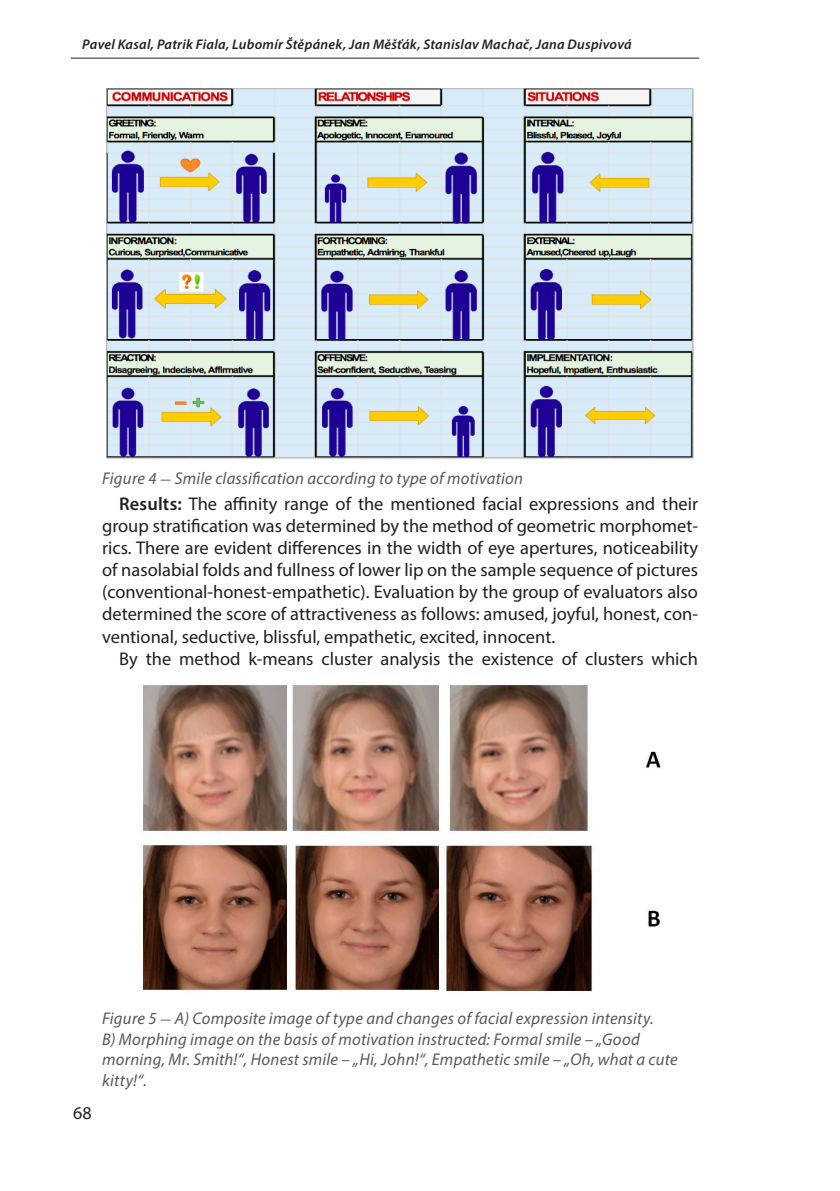
<style>
.page{position:relative;width:840px;height:1191px;background:#fff}
.page>*{position:absolute;margin:0;border:0;box-sizing:border-box;transform-origin:0 0}
.zakladni{font:18.4px/22px "Myriad Pro";color:#231f20;text-align:justify}
.t1{font:18px "Myriad Pro";color:#231f20}
.t2{font:italic 17px/20.4px "Myriad Pro";letter-spacing:.015em;color:#57585a}
.t3{font:italic 600 14px "Myriad Pro";letter-spacing:.02em;color:#231f20}
.s1{font-family:"Minion Pro"}
.s2{font-weight:600}
</style>
<div class="page">
<hr style="left:71px;top:58px;width:627px;height:1px;background:#231f20">
<img style="left:106px;top:88px;width:588px;height:371px">
<img style="left:142px;top:683px;width:519px;height:309px">
<p class="t3" style="left:82px;top:35px;width:550px">Pavel Kasal, Patrik Fiala, Lubomír Štěpánek, Jan Měšťák, Stanislav Machač, Jana Duspivová</p>
<p class="t2" style="left:102px;top:468px;width:422px">Figure 4 <span class="s1">-</span> Smile classification according to type of motivation</p>
<p class="zakladni" style="left:102px;top:492px;width:597px;text-indent:17px"><span class="s2">Results:</span> The affinity range of the mentioned facial expressions and their group stratification was determined by the method of geometric morphomet&shy;rics. There are evident differences in the width of eye apertures, noticeability of nasolabial folds and fullness of lower lip on the sample sequence of pictures (conventional-honest-empathetic). Evaluation by the group of evaluators also determined the score of attractiveness as follows: amused, joyful, honest, con&shy;ventional, seductive, blissful, empathetic, excited, innocent.</p>
<p class="zakladni" style="left:119px;top:647px;width:580px">By the method k-means cluster analysis the existence of clusters which</p>
<p class="t1" style="left:73px;top:1102px;width:20px">68</p>
<p class="t2" style="left:102px;top:1008px;width:576px">Figure 5 <span class="s1">-</span> A) Composite image of type and changes of facial expression intensity.<br>B) Morphing image on the basis of motivation instructed: Formal smile – „Good morning, Mr. Smith!“, Honest smile – „Hi, John!“, Empathetic smile – „Oh, what a cute kitty!“.</p>
</div>
